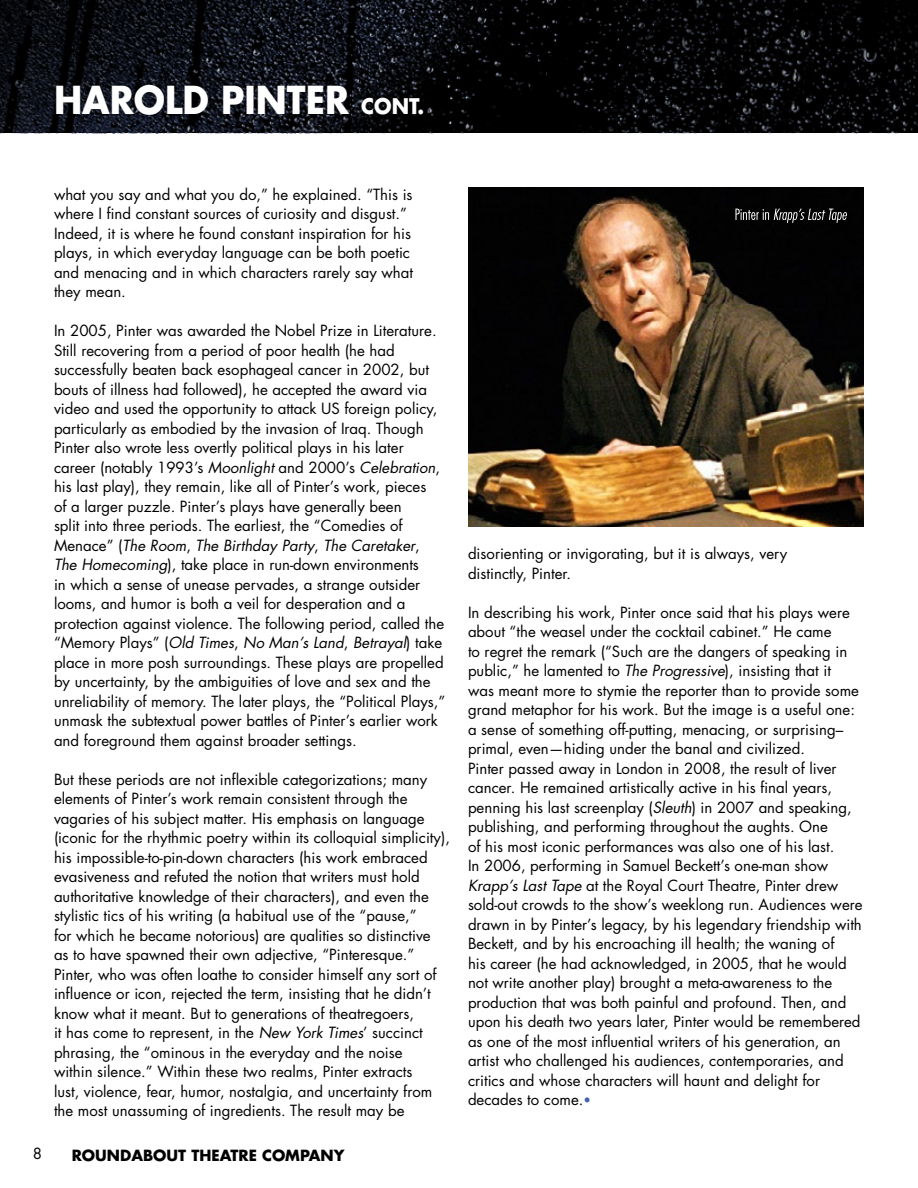
<style>
.page{position:relative;width:918px;height:1188px;background:#fff}
.page>*{position:absolute;margin:0;border:0;box-sizing:border-box;transform-origin:0 0}
.t1{font:700 37.5px "Futura Std";color:#fff;scale:.94 1}
.t2{font:15px/19.5px "Futura Std";color:#000}
.t3{font:700 15px "Futura Std";color:#000}
.s1{font-size:21px}
.s2{font-style:italic}
.s3{font-size:13.5px;color:#4262ae}
</style>
<div class="page">
<img style="left:0;top:0;width:918px;height:133px">
<img style="left:468px;top:188px;width:396px;height:339px">
<svg style="left:735px;top:208px;width:112px;height:15px;background:#353535"></svg>
<h1 class="t1" style="left:54px;top:75px;width:395px">HAROLD PINTER <span class="s1">CONT.</span></h1>
<p class="t2" style="left:54px;top:185px;width:361px">what you say and what you do,” he explained. “This is where I find constant sources of curiosity and disgust.” Indeed, it is where he found constant inspiration for his plays, in which everyday language can be both poetic and menacing and in which characters rarely say what they mean.</p>
<p class="t2" style="left:54px;top:321px;width:393px">In 2005, Pinter was awarded the Nobel Prize in Literature.<br>Still recovering from a period of poor health (he had successfully beaten back esophageal cancer in 2002, but bouts of illness had followed), he accepted the award via video and used the opportunity to attack US foreign policy, particularly as embodied by the invasion of Iraq. Though Pinter also wrote less overtly political plays in his later career (notably 1993’s <span class="s2">Moonlight</span> and 2000’s <span class="s2">Celebration</span>, his last play), they remain, like all of Pinter’s work, pieces<br>of a larger puzzle. Pinter’s plays have generally been<br>split into three periods. The earliest, the “Comedies of Menace” (<span class="s2">The Room</span>, <span class="s2">The Birthday Party</span>, <span class="s2">The Caretaker</span>, <span class="s2">The Homecoming</span>), take place in run-down environments<br>in which a sense of unease pervades, a strange outsider looms, and humor is both a veil for desperation and a protection against violence. The following period, called the “Memory Plays” (<span class="s2">Old Times</span>, <span class="s2">No Man’s Land</span>, <span class="s2">Betrayal</span>) take place in more posh surroundings. These plays are propelled by uncertainty, by the ambiguities of love and sex and the unreliability of memory. The later plays, the “Political Plays,” unmask the subtextual power battles of Pinter’s earlier work and foreground them against broader settings.</p>
<p class="t2" style="left:54px;top:770px;width:397px">But these periods are not inflexible categorizations; many elements of Pinter’s work remain consistent through the vagaries of his subject matter. His emphasis on language (iconic for the rhythmic poetry within its colloquial simplicity), his impossible-to-pin-down characters (his work embraced evasiveness and refuted the notion that writers must hold authoritative knowledge of their characters), and even the stylistic tics of his writing (a habitual use of the “pause,”<br>for which he became notorious) are qualities so distinctive<br>as to have spawned their own adjective, “Pinteresque.” Pinter, who was often loathe to consider himself any sort of influence or icon, rejected the term, insisting that he didn’t know what it meant. But to generations of theatregoers,<br>it has come to represent, in the <span class="s2">New York Times</span>’ succinct phrasing, the “ominous in the everyday and the noise<br>within silence.” Within these two realms, Pinter extracts<br>lust, violence, fear, humor, nostalgia, and uncertainty from the most unassuming of ingredients. The result may be</p>
<p class="t2" style="left:33px;top:1144px;width:11px">8</p>
<p class="t3" style="left:72px;top:1145px;width:274px">ROUNDABOUT THEATRE COMPANY</p>
<p class="t2" style="left:468px;top:544px;width:321px">disorienting or invigorating, but it is always, very distinctly, Pinter.</p>
<p class="t2" style="left:468px;top:603px;width:396px">In describing his work, Pinter once said that his plays were about “the weasel under the cocktail cabinet.” He came<br>to regret the remark (“Such are the dangers of speaking in public,” he lamented to <span class="s2">The Progressive</span>), insisting that it<br>was meant more to stymie the reporter than to provide some grand metaphor for his work. But the image is a useful one: a sense of something off-putting, menacing, or surprising– primal, even—hiding under the banal and civilized.<br>Pinter passed away in London in 2008, the result of liver cancer. He remained artistically active in his final years, penning his last screenplay (<span class="s2">Sleuth</span>) in 2007 and speaking, publishing, and performing throughout the aughts. One<br>of his most iconic performances was also one of his last.<br>In 2006, performing in Samuel Beckett’s one-man show <span class="s2">Krapp’s Last Tape</span> at the Royal Court Theatre, Pinter drew sold-out crowds to the show’s weeklong run. Audiences were drawn in by Pinter’s legacy, by his legendary friendship with Beckett, and by his encroaching ill health; the waning of<br>his career (he had acknowledged, in 2005, that he would not write another play) brought a meta-awareness to the production that was both painful and profound. Then, and upon his death two years later, Pinter would be remembered as one of the most influential writers of his generation, an artist who challenged his audiences, contemporaries, and critics and whose characters will haunt and delight for decades to come.<span class="s3">•</span></p>
</div>
